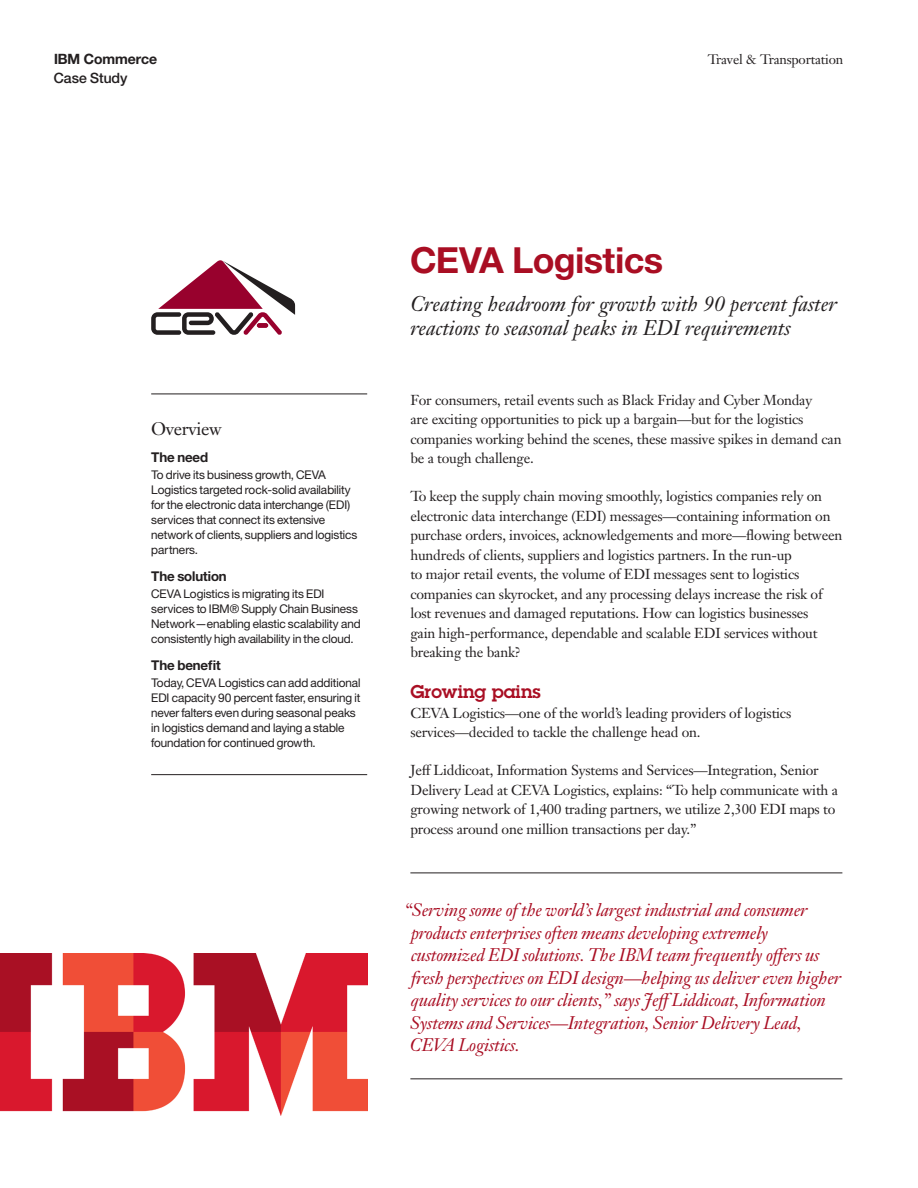
<style>
.page{position:relative;width:918px;height:1188px;background:#fff}
.page>*{position:absolute;margin:0;border:0;box-sizing:border-box;transform-origin:0 0}
._1A_title__color{font:36px "Helv Neue Boldfor IBM";color:#a90e23}
._1B_subtitle{font:italic 21px/24px "Janson Text LT Pro";letter-spacing:-.005em;color:#231f20}
._3E_highlight_Client{font:italic 18px/22.5px "Janson Text LT Pro";letter-spacing:-.01em;color:#a90e23}
._2A_head__color{font:600 18px "Lubalin Graph Std";color:#a90e23}
._3A_highlight_head{font:18px "Janson Text LT Pro";letter-spacing:-.02em;color:#231f20}
._2C_body{font:14.25px/19.5px "Janson Text LT Pro";letter-spacing:-.015em;color:#231f20}
.t1{font:14.25px "Helv Neue Boldfor IBM";color:#231f20}
.t2{font:14.25px "Helv Neue Mediumfor IBM";color:#231f20}
._3B_highlight_subhea{font:13.5px "Helv Neue Boldfor IBM";letter-spacing:-.005em;color:#231f20}
.t3{font:13.5px "Janson Text LT Pro";letter-spacing:-.015em;color:#231f20}
._3C_highlight_body{font:12px/15px "Helv Neue Romanfor IBM";letter-spacing:-.005em;color:#231f20}
</style>
<div class="page">
<hr style="left:151px;top:394px;width:216px;height:1px;background:#231f20">
<hr style="left:151px;top:774px;width:216px;height:1px;background:#231f20">
<img style="left:0;top:954px;width:367px;height:162px">
<svg style="left:151px;top:260px;width:144px;height:75px"></svg>
<div style="left:257px;top:323px;width:11px;height:5px;background:#98012d;border-radius:2px"></div>
<hr style="left:410px;top:873px;width:432px;height:1px;background:#231f20">
<hr style="left:410px;top:1078px;width:432px;height:1px;background:#231f20">
<p class="t1" style="left:54px;top:50px;width:105px">IBM Commerce</p>
<p class="t3" style="left:708px;top:51px;width:137px">Travel &amp; Transportation</p>
<p class="t2" style="left:54px;top:70px;width:75px">Case Study</p>
<p class="_3A_highlight_head" style="left:151px;top:417px;width:72px">Overview</p>
<p class="_3B_highlight_subhea" style="left:151px;top:448px;width:59px">The need</p>
<p class="_3C_highlight_body" style="left:151px;top:467px;width:208px">To drive its business growth, CEVA Logistics targeted rock-solid availability for the electronic data interchange (EDI) services that connect its extensive network of clients, suppliers and logistics partners.</p>
<p class="_3B_highlight_subhea" style="left:151px;top:568px;width:77px">The solution</p>
<p class="_3C_highlight_body" style="left:151px;top:586px;width:211px">CEVA Logistics is migrating its EDI services to IBM® Supply Chain Business Network—enabling elastic scalability and consistently high availability in the cloud.</p>
<p class="_3B_highlight_subhea" style="left:151px;top:657px;width:71px">The benefit</p>
<p class="_3C_highlight_body" style="left:151px;top:675px;width:211px">Today, CEVA Logistics can add additional EDI capacity 90 percent faster, ensuring it never falters even during seasonal peaks in logistics demand and laying a stable foundation for continued growth.</p>
<p class="_1A_title__color" style="left:410px;top:238px;width:254px">CEVA Logistics</p>
<p class="_1B_subtitle" style="left:410px;top:292px;width:428px">Creating headroom for growth with 90 percent faster reactions to seasonal peaks in EDI requirements</p>
<p class="_2C_body" style="left:410px;top:390px;width:433px">For consumers, retail events such as Black Friday and Cyber Monday<br>are exciting opportunities to pick up a bargain—but for the logistics companies working behind the scenes, these massive spikes in demand can be a tough challenge.</p>
<p class="_2C_body" style="left:410px;top:487px;width:434px">To keep the supply chain moving smoothly, logistics companies rely on electronic data interchange (EDI) messages—containing information on purchase orders, invoices, acknowledgements and more—flowing between hundreds of clients, suppliers and logistics partners. In the run-up<br>to major retail events, the volume of EDI messages sent to logistics companies can skyrocket, and any processing delays increase the risk of lost revenues and damaged reputations. How can logistics businesses<br>gain high-performance, dependable and scalable EDI services without breaking the bank?</p>
<p class="_2A_head__color" style="left:410px;top:680px;width:132px">Growing pains</p>
<p class="_2C_body" style="left:410px;top:703px;width:382px">CEVA Logistics—one of the world’s leading providers of logistics services—decided to tackle the challenge head on.</p>
<p class="_2C_body" style="left:410px;top:760px;width:429px">Jeff Liddicoat, Information Systems and Services—Integration, Senior Delivery Lead at CEVA Logistics, explains: “To help communicate with a growing network of 1,400 trading partners, we utilize 2,300 EDI maps to process around one million transactions per day.”</p>
<p class="_3E_highlight_Client" style="left:410px;top:899px;width:433px;text-indent:-6px">“Serving some of the world’s largest industrial and consumer products enterprises often means developing extremely customized EDI solutions. The IBM team frequently offers us fresh perspectives on EDI design—helping us deliver even higher quality services to our clients,” says JeffLiddicoat, Information Systems and Services—Integration, Senior Delivery Lead, CEVA Logistics.</p>
</div>
